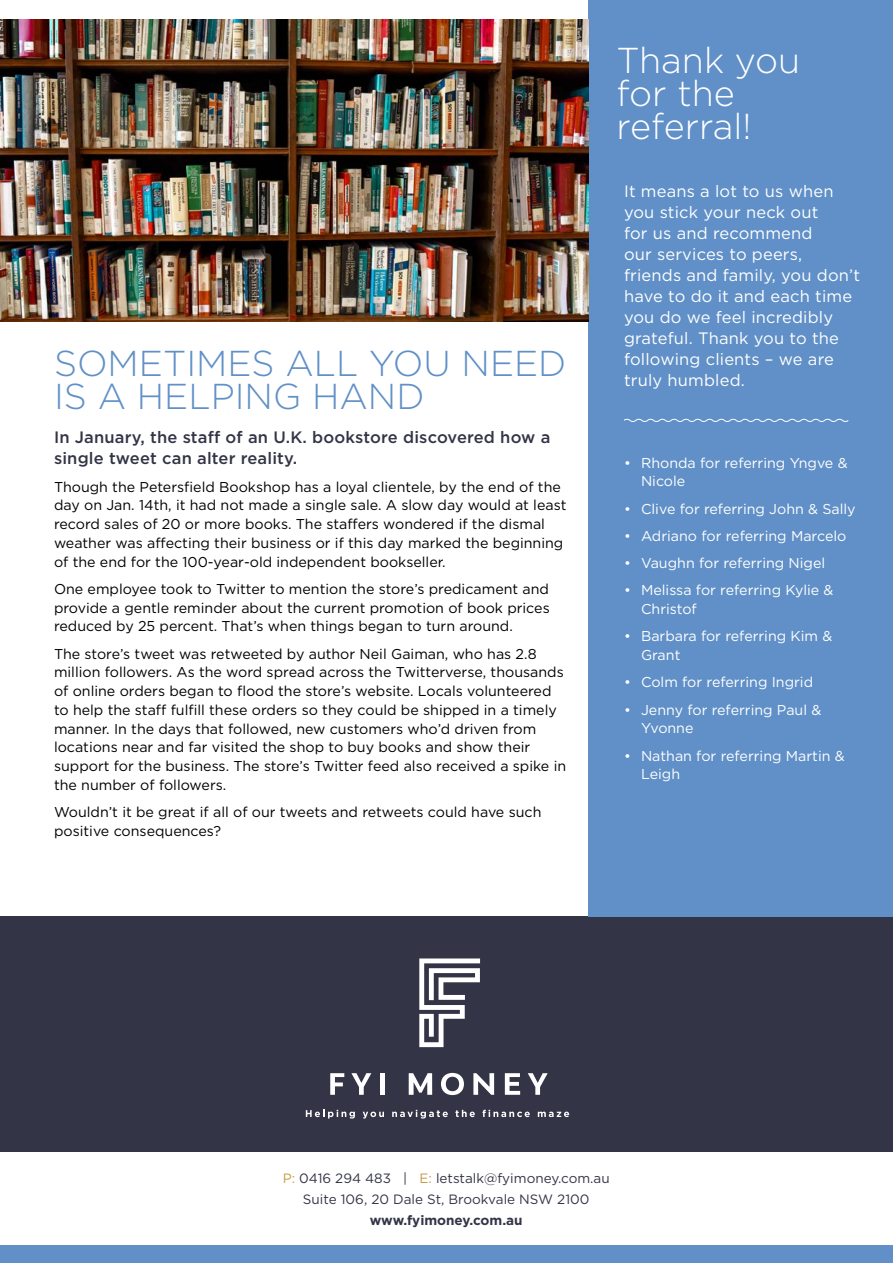
<style>
.page{position:relative;width:893px;height:1263px;background:#fff}
.page>*{position:absolute;margin:0;border:0;box-sizing:border-box;transform-origin:0 0}
.H1_style_-_content{font:300 36px/33px "Gotham HTF";color:#6090c7}
.H1_style_-_content-2{font:300 36px/33px "Gotham HTF";color:#fff}
.Bold_intro_to_body_c{font:16.5px/21px "Gotham HTF";letter-spacing:.01em;color:#fff}
.Bold_intro_to_body_c-2{font:500 16.5px/21px "Gotham HTF";letter-spacing:.01em;color:#333547}
.Body_copy{font:14.25px/18.8px "Gotham HTF";color:#000}
.t1{font:14.25px/18.8px "Gotham HTF";color:#fff}
.H2_style_-_content{font:13.5px "Gotham HTF";color:#333547}
.H2_style_-_content-2{font:700 13.5px "Gotham HTF";color:#333547}
.s1{color:#c59c44}
</style>
<div class="page">
<div style="left:0;top:1246px;width:893px;height:17px;background:#6090c7"></div>
<div style="left:0;top:916px;width:893px;height:236px;background:#333547"></div>
<div style="left:589px;top:0;width:304px;height:916px;background:#6090c7"></div>
<svg style="left:624px;top:418px;width:225px;height:4px"></svg>
<img style="left:0;top:19px;width:589px;height:302px">
<svg style="left:306px;top:1110px;width:49px;height:8px"></svg>
<svg style="left:363px;top:1111px;width:21px;height:7px"></svg>
<svg style="left:392px;top:1110px;width:56px;height:8px"></svg>
<svg style="left:455px;top:1110px;width:20px;height:7px"></svg>
<svg style="left:482px;top:1110px;width:48px;height:7px"></svg>
<svg style="left:538px;top:1111px;width:31px;height:6px"></svg>
<svg style="left:419px;top:958px;width:61px;height:89px"></svg>
<svg style="left:330px;top:1073px;width:14px;height:22px"></svg>
<svg style="left:351px;top:1073px;width:20px;height:22px"></svg>
<div style="left:380px;top:1073px;width:5px;height:22px;background:#fff"></div>
<svg style="left:409px;top:1073px;width:23px;height:22px"></svg>
<svg style="left:441px;top:1073px;width:23px;height:22px"></svg>
<svg style="left:473px;top:1073px;width:21px;height:22px"></svg>
<svg style="left:505px;top:1073px;width:15px;height:22px"></svg>
<svg style="left:528px;top:1073px;width:20px;height:22px"></svg>
<p class="H1_style_-_content" style="left:54px;top:346px;width:514px">SOMETIMES ALL YOU NEED<br>IS A HELPING HAND</p>
<p class="Bold_intro_to_body_c-2" style="left:54px;top:427px;width:498px">In January, the staff of an U.K. bookstore discovered how a single tweet can alter reality.</p>
<p class="Body_copy" style="left:54px;top:477px;width:514px">Though the Petersfield Bookshop has a loyal clientele, by the end of the day on Jan. 14th, it had not made a single sale. A slow day would at least record sales of 20 or more books. The staffers wondered if the dismal weather was affecting their business or if this day marked the beginning of the end for the 100-year-old independent bookseller.</p>
<p class="Body_copy" style="left:54px;top:579px;width:497px;text-align:justify">One employee took to Twitter to mention the store’s predicament and provide a gentle reminder about the current promotion of book prices reduced by 25 percent. That’s when things began to turn around.</p>
<p class="Body_copy" style="left:54px;top:644px;width:514px">The store’s tweet was retweeted by author Neil Gaiman, who has 2.8 million followers. As the word spread across the Twitterverse, thousands of online orders began to flood the store’s website. Locals volunteered to help the staff fulfill these orders so they could be shipped in a timely manner. In the days that followed, new customers who’d driven from locations near and far visited the shop to buy books and show their support for the business. The store’s Twitter feed also received a spike in the number of followers.</p>
<p class="Body_copy" style="left:54px;top:802px;width:489px">Wouldn’t it be great if all of our tweets and retweets could have such positive consequences?</p>
<p class="H1_style_-_content-2" style="left:617px;top:43px;width:185px">Thank you for the referral!</p>
<p class="Bold_intro_to_body_c" style="left:624px;top:180px;width:237px">It means a lot to us when you stick your neck out<br>for us and recommend<br>our services to peers, friends and family, you don’t have to do it and each time you do we feel incredibly grateful. Thank you to the following clients – we are truly humbled.</p>
<p class="t1" style="left:641px;top:453px;width:208px;text-indent:-17px">• Rhonda for referring Yngve &amp;<br>Nicole</p>
<p class="t1" style="left:624px;top:499px;width:233px">• Clive for referring John &amp; Sally</p>
<p class="t1" style="left:624px;top:526px;width:224px">• Adriano for referring Marcelo</p>
<p class="t1" style="left:624px;top:553px;width:203px">• Vaughn for referring Nigel</p>
<p class="t1" style="left:641px;top:581px;width:194px;text-indent:-17px">• Melissa for referring Kylie &amp;<br>Christof</p>
<p class="t1" style="left:641px;top:627px;width:193px;text-indent:-17px">• Barbara for referring Kim &amp;<br>Grant</p>
<p class="t1" style="left:624px;top:673px;width:191px">• Colm for referring Ingrid</p>
<p class="t1" style="left:641px;top:700px;width:182px;text-indent:-17px">• Jenny for referring Paul &amp;<br>Yvonne</p>
<p class="t1" style="left:641px;top:746px;width:205px;text-indent:-17px">• Nathan for referring Martin &amp;<br>Leigh</p>
<p class="H2_style_-_content" style="left:283px;top:1171px;width:328px"><span class="s1">P:</span> 0416 294 483 | <span class="s1">E:</span> letstalk@fyimoney.com.au</p>
<p class="H2_style_-_content" style="left:303px;top:1192px;width:288px">Suite 106, 20 Dale St, Brookvale NSW 2100</p>
<p class="H2_style_-_content-2" style="left:370px;top:1213px;width:154px">www.fyimoney.com.au</p>
</div>
